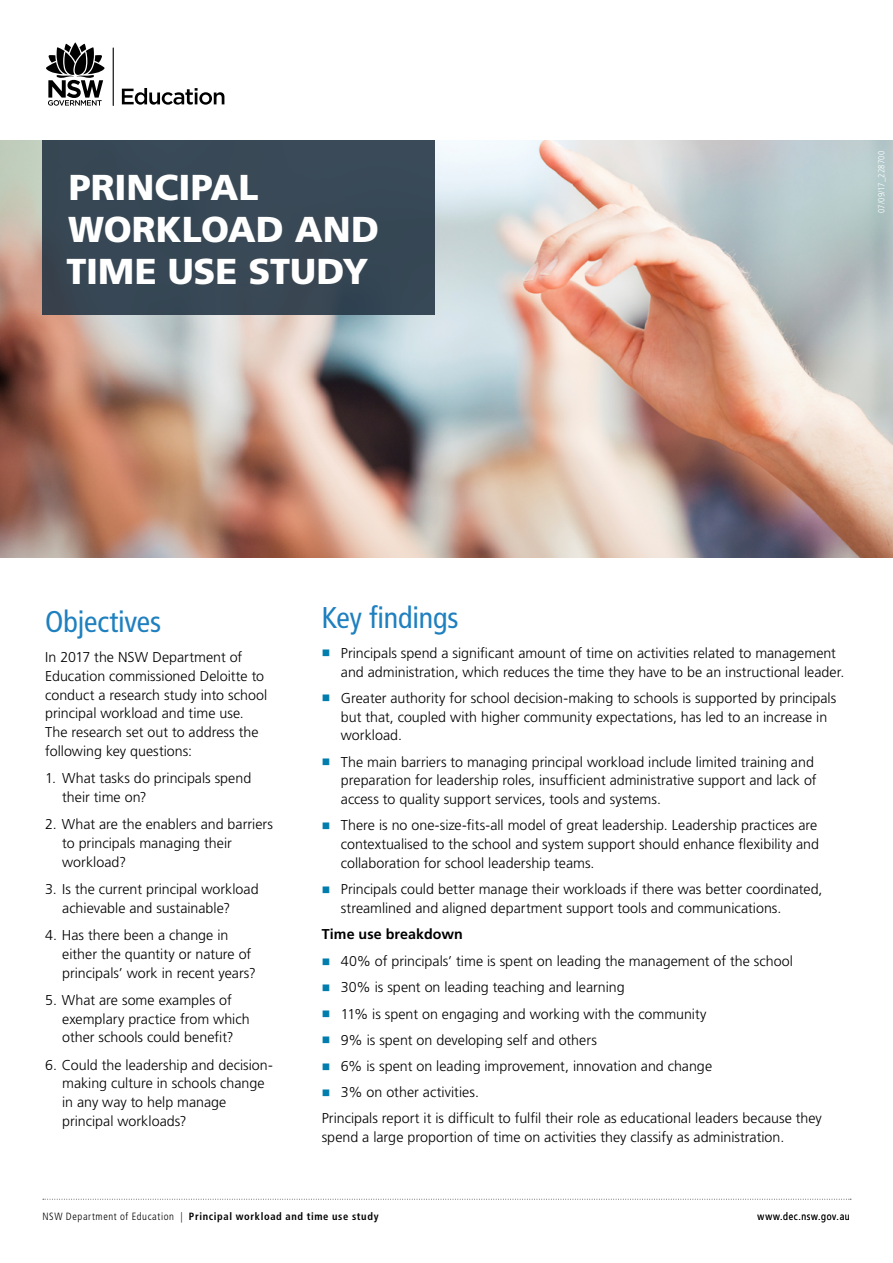
<style>
.page{position:relative;width:893px;height:1263px;background:#fff}
.page>*{position:absolute;margin:0;border:0;box-sizing:border-box;transform-origin:0 0}
._1_2_Sub_title{font:900 36px/42px "Frutiger LT Std";color:#fff}
._3_3_Body_copy_sub_h{font:condensed 30px "Frutiger LT Std";letter-spacing:-.005em;color:#1f80bf}
.Body_copy{font:300 14.25px/18.8px "Frutiger LT Std";color:#000}
.Body_copy-2{font:700 14.25px "Frutiger LT Std";letter-spacing:.01em;color:#000}
.t1{font:700 condensed 10.5px "Frutiger LT Std";letter-spacing:.06em;color:#000}
.t2{font:300 condensed 10.5px "Frutiger LT Std";letter-spacing:.06em;color:#000}
.t3{font:300 condensed 9px "Frutiger LT Std";letter-spacing:.01em;color:#fff}
.s1{color:#007dad}
.s2{font-weight:300}
</style>
<div class="page">
<img style="left:0;top:140px;width:893px;height:418px">
<div style="left:43px;top:140px;width:392px;height:175px;background:#374755"></div>
<svg style="left:43px;top:1199px;width:808px;height:1px"></svg>
<hr style="left:113px;top:48px;width:1px;height:58px;background:#000">
<svg style="left:46px;top:43px;width:58px;height:63px"></svg>
<svg style="left:122px;top:88px;width:102px;height:17px"></svg>
<p class="_1_2_Sub_title" style="left:67px;top:167px;width:314px">PRINCIPAL<br>WORKLOAD AND<br>TIME USE STUDY</p>
<p class="t3" style="left:876px;top:213px;width:63px;rotate:-90deg">07/09/17_228700</p>
<p class="_3_3_Body_copy_sub_h" style="left:45px;top:604px;width:118px">Objectives</p>
<p class="Body_copy" style="left:45px;top:648px;width:224px">In 2017 the NSW Department of<br>Education commissioned Deloitte to conduct a research study into school principal workload and time use.<br>The research set out to address the following key questions:</p>
<p class="Body_copy" style="left:62px;top:769px;width:191px;text-indent:-17px">1. What tasks do principals spend their time on?</p>
<p class="Body_copy" style="left:62px;top:815px;width:212px;text-indent:-17px">2. What are the enablers and barriers to principals managing their workload?</p>
<p class="Body_copy" style="left:62px;top:880px;width:198px;text-indent:-17px">3. Is the current principal workload achievable and sustainable?</p>
<p class="Body_copy" style="left:62px;top:926px;width:195px;text-indent:-17px">4. Has there been a change in either the quantity or nature of principals’ work in recent years?</p>
<p class="Body_copy" style="left:62px;top:991px;width:189px;text-indent:-17px">5. What are some examples of exemplary practice from which other schools could benefit?</p>
<p class="Body_copy" style="left:62px;top:1055px;width:212px;text-indent:-17px">6. Could the leadership and decision&shy;making culture in schools change in any way to help manage principal workloads?</p>
<p class="_3_3_Body_copy_sub_h" style="left:322px;top:600px;width:138px">Key findings</p>
<p class="Body_copy" style="left:341px;top:644px;width:505px;text-indent:-19px"><span class="s1">■</span> Principals spend a significant amount of time on activities related to management and administration, which reduces the time they have to be an instructional leader.</p>
<p class="Body_copy" style="left:341px;top:689px;width:497px;text-indent:-19px"><span class="s1">■</span> Greater authority for school decision-making to schools is supported by principals but that, coupled with higher community expectations, has led to an increase in workload.</p>
<p class="Body_copy" style="left:341px;top:752px;width:477px;text-indent:-19px"><span class="s1">■</span> The main barriers to managing principal workload include limited training and preparation for leadership roles, insufficient administrative support and lack of access to quality support services, tools and systems.</p>
<p class="Body_copy" style="left:341px;top:816px;width:480px;text-indent:-19px"><span class="s1">■</span> There is no one-size-fits-all model of great leadership. Leadership practices are contextualised to the school and system support should enhance flexibility and collaboration for school leadership teams.</p>
<p class="Body_copy" style="left:341px;top:880px;width:483px;text-indent:-19px"><span class="s1">■</span> Principals could better manage their workloads if there was better coordinated, streamlined and aligned department support tools and communications.</p>
<p class="Body_copy-2" style="left:322px;top:925px;width:143px">Time use breakdown</p>
<p class="Body_copy" style="left:322px;top:952px;width:473px"><span class="s1">■</span> 40% of principals’ time is spent on leading the management of the school</p>
<p class="Body_copy" style="left:322px;top:978px;width:304px"><span class="s1">■</span> 30% is spent on leading teaching and learning</p>
<p class="Body_copy" style="left:322px;top:1004px;width:386px"><span class="s1">■</span> 11% is spent on engaging and working with the community</p>
<p class="Body_copy" style="left:322px;top:1030px;width:277px"><span class="s1">■</span> 9% is spent on developing self and others</p>
<p class="Body_copy" style="left:322px;top:1057px;width:392px"><span class="s1">■</span> 6% is spent on leading improvement, innovation and change</p>
<p class="Body_copy" style="left:322px;top:1083px;width:159px"><span class="s1">■</span> 3% on other activities.</p>
<p class="Body_copy" style="left:322px;top:1109px;width:502px">Principals report it is difficult to fulfil their role as educational leaders because they spend a large proportion of time on activities they classify as administration.</p>
<p class="t1" style="left:43px;top:1210px;width:338px"><span class="s2">NSW Department of Education |</span> Principal workload and time use study</p>
<p class="t2" style="left:758px;top:1211px;width:94px">www.dec.nsw.gov.au</p>
</div>
